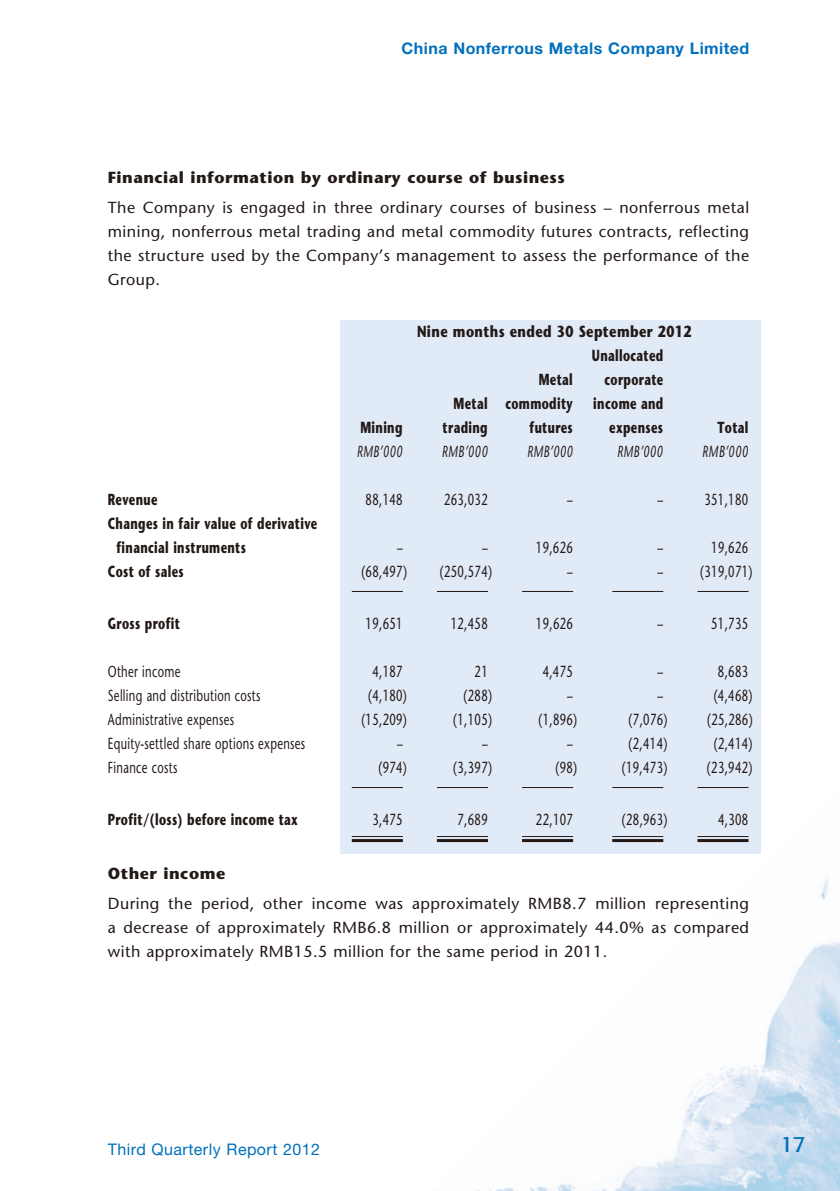
<style>
.page{position:relative;width:840px;height:1191px;background:#fff}
.page>*{position:absolute;margin:0;border:0;box-sizing:border-box;transform-origin:0 0}
.t1{font:22px "Formata";color:#0070bd}
.t2{font:500 16px/24px "Stone Sans Std";letter-spacing:.03em;color:#231916;text-align:justify}
.t3{font:500 16px "Stone Sans Std";letter-spacing:.03em;color:#231916;scale:.7 1}
.t4{font:700 16px/24px "Stone Sans Std";letter-spacing:.03em;color:#231916;scale:.7 1}
.t5{font:700 16px "Stone Sans Std";letter-spacing:.03em;color:#231916}
.t6{font:700 16px "Helvetica Neue LT Std";letter-spacing:.03em;color:#0070bd}
.t7{font:italic 500 16px "Stone Sans Std";letter-spacing:.03em;color:#231916;scale:.7 1}
.t8{font:700 16px "Stone Sans Std";letter-spacing:.03em;color:#231916;scale:.8 1}
.t9{font:16px "Helvetica Neue LT Std";letter-spacing:.03em;color:#0070bd}
</style>
<div class="page">
<img style="left:428px;top:768px;width:411px;height:423px">
<div style="left:340px;top:320px;width:420px;height:533px;background:#e1eaf7"></div>
<hr style="left:351px;top:591px;width:51px;height:1px;background:#231916">
<hr style="left:436px;top:591px;width:51px;height:1px;background:#231916">
<hr style="left:522px;top:591px;width:51px;height:1px;background:#231916">
<hr style="left:612px;top:591px;width:51px;height:1px;background:#231916">
<hr style="left:697px;top:591px;width:51px;height:1px;background:#231916">
<hr style="left:351px;top:787px;width:51px;height:1px;background:#231916">
<hr style="left:436px;top:787px;width:51px;height:1px;background:#231916">
<hr style="left:522px;top:787px;width:51px;height:1px;background:#231916">
<hr style="left:612px;top:787px;width:51px;height:1px;background:#231916">
<hr style="left:697px;top:787px;width:51px;height:1px;background:#231916">
<hr style="left:351px;top:836px;width:51px;height:1px;background:#231916">
<hr style="left:351px;top:839px;width:51px;height:3px;background:#231916">
<hr style="left:436px;top:836px;width:51px;height:1px;background:#231916">
<hr style="left:436px;top:839px;width:51px;height:3px;background:#231916">
<hr style="left:521px;top:836px;width:51px;height:1px;background:#231916">
<hr style="left:521px;top:839px;width:51px;height:3px;background:#231916">
<hr style="left:612px;top:836px;width:51px;height:1px;background:#231916">
<hr style="left:612px;top:839px;width:51px;height:3px;background:#231916">
<hr style="left:697px;top:836px;width:51px;height:1px;background:#231916">
<hr style="left:697px;top:839px;width:51px;height:3px;background:#231916">
<p class="t6" style="left:401px;top:39px;width:349px">China Nonferrous Metals Company Limited</p>
<p class="t5" style="left:108px;top:168px;width:458px">Financial information by ordinary course of business</p>
<p class="t2" style="left:108px;top:195px;width:642px">The Company is engaged in three ordinary courses of business – nonferrous metal mining, nonferrous metal trading and metal commodity futures contracts, reflecting the structure used by the Company’s management to assess the performance of the Group.</p>
<p class="t8" style="left:417px;top:322px;width:344px">Nine months ended 30 September 2012</p>
<p class="t4" style="left:591px;top:343px;width:103px">Unallocated</p>
<p class="t4" style="left:538px;top:367px;width:50px">Metal</p>
<p class="t4" style="left:604px;top:367px;width:86px">corporate</p>
<p class="t4" style="left:453px;top:391px;width:172px">Metal commodity</p>
<p class="t4" style="left:593px;top:391px;width:101px">income and</p>
<p class="t4" style="left:360px;top:415px;width:62px">Mining</p>
<p class="t4" style="left:442px;top:415px;width:66px">trading</p>
<p class="t4" style="left:529px;top:415px;width:63px">futures</p>
<p class="t4" style="left:609px;top:415px;width:78px">expenses</p>
<p class="t4" style="left:717px;top:415px;width:46px">Total</p>
<p class="t7" style="left:356px;top:442px;width:67px">RMB’000</p>
<p class="t7" style="left:441px;top:442px;width:67px">RMB’000</p>
<p class="t7" style="left:526px;top:442px;width:67px">RMB’000</p>
<p class="t7" style="left:616px;top:442px;width:67px">RMB’000</p>
<p class="t7" style="left:702px;top:442px;width:67px">RMB’000</p>
<p class="t4" style="left:108px;top:487px;width:72px">Revenue</p>
<p class="t3" style="left:365px;top:490px;width:54px">88,148</p>
<p class="t3" style="left:444px;top:490px;width:64px">263,032</p>
<p class="t3" style="left:567px;top:490px;width:9px">–</p>
<p class="t3" style="left:657px;top:490px;width:9px">–</p>
<p class="t3" style="left:704px;top:490px;width:64px">351,180</p>
<p class="t4" style="left:116px;top:511px;width:288px;text-indent:-9px">Changes in fair value of derivative financial instruments</p>
<p class="t3" style="left:397px;top:538px;width:9px">–</p>
<p class="t3" style="left:482px;top:538px;width:9px">–</p>
<p class="t3" style="left:535px;top:538px;width:54px">19,626</p>
<p class="t3" style="left:657px;top:538px;width:9px">–</p>
<p class="t3" style="left:710px;top:538px;width:54px">19,626</p>
<p class="t4" style="left:108px;top:559px;width:110px">Cost of sales</p>
<p class="t3" style="left:361px;top:562px;width:67px">(68,497)</p>
<p class="t3" style="left:439px;top:562px;width:76px">(250,574)</p>
<p class="t3" style="left:567px;top:562px;width:9px">–</p>
<p class="t3" style="left:657px;top:562px;width:137px">– (319,071)</p>
<p class="t4" style="left:108px;top:611px;width:104px">Gross profit</p>
<p class="t3" style="left:365px;top:614px;width:54px">19,651</p>
<p class="t3" style="left:450px;top:614px;width:54px">12,458</p>
<p class="t3" style="left:535px;top:614px;width:54px">19,626</p>
<p class="t3" style="left:657px;top:614px;width:9px">–</p>
<p class="t3" style="left:710px;top:614px;width:54px">51,735</p>
<p class="t3" style="left:108px;top:662px;width:105px">Other income</p>
<p class="t3" style="left:372px;top:662px;width:45px">4,187</p>
<p class="t3" style="left:474px;top:662px;width:20px">21</p>
<p class="t3" style="left:542px;top:662px;width:45px">4,475</p>
<p class="t3" style="left:657px;top:662px;width:9px">–</p>
<p class="t3" style="left:717px;top:662px;width:45px">8,683</p>
<p class="t3" style="left:108px;top:686px;width:219px">Selling and distribution costs</p>
<p class="t3" style="left:368px;top:686px;width:57px">(4,180)</p>
<p class="t3" style="left:463px;top:686px;width:42px">(288)</p>
<p class="t3" style="left:567px;top:686px;width:9px">–</p>
<p class="t3" style="left:657px;top:686px;width:9px">–</p>
<p class="t3" style="left:713px;top:686px;width:57px">(4,468)</p>
<p class="t3" style="left:108px;top:710px;width:182px">Administrative expenses</p>
<p class="t3" style="left:361px;top:710px;width:67px">(15,209)</p>
<p class="t3" style="left:453px;top:710px;width:57px">(1,105)</p>
<p class="t3" style="left:538px;top:710px;width:57px">(1,896)</p>
<p class="t3" style="left:628px;top:710px;width:57px">(7,076)</p>
<p class="t3" style="left:706px;top:710px;width:67px">(25,286)</p>
<p class="t3" style="left:108px;top:734px;width:283px">Equity-settled share options expenses</p>
<p class="t3" style="left:397px;top:734px;width:9px">–</p>
<p class="t3" style="left:482px;top:734px;width:9px">–</p>
<p class="t3" style="left:567px;top:734px;width:9px">–</p>
<p class="t3" style="left:628px;top:734px;width:57px">(2,414)</p>
<p class="t3" style="left:713px;top:734px;width:57px">(2,414)</p>
<p class="t3" style="left:108px;top:758px;width:101px">Finance costs</p>
<p class="t3" style="left:378px;top:758px;width:42px">(974)</p>
<p class="t3" style="left:453px;top:758px;width:57px">(3,397)</p>
<p class="t3" style="left:555px;top:758px;width:33px">(98)</p>
<p class="t3" style="left:621px;top:758px;width:67px">(19,473)</p>
<p class="t3" style="left:706px;top:758px;width:67px">(23,942)</p>
<p class="t4" style="left:108px;top:807px;width:273px">Profit/(loss) before income tax</p>
<p class="t3" style="left:372px;top:810px;width:45px">3,475</p>
<p class="t3" style="left:457px;top:810px;width:45px">7,689</p>
<p class="t3" style="left:535px;top:810px;width:54px">22,107</p>
<p class="t3" style="left:621px;top:810px;width:67px">(28,963)</p>
<p class="t3" style="left:717px;top:810px;width:45px">4,308</p>
<p class="t5" style="left:108px;top:864px;width:119px">Other income</p>
<p class="t2" style="left:108px;top:891px;width:642px">During the period, other income was approximately RMB8.7 million representing a decrease of approximately RMB6.8 million or approximately 44.0% as compared with approximately RMB15.5 million for the same period in 2011.</p>
<p class="t9" style="left:108px;top:1139px;width:214px">Third Quarterly Report 2012</p>
<h1 class="t1" style="left:780px;top:1131px;width:27px">17</h1>
</div>
